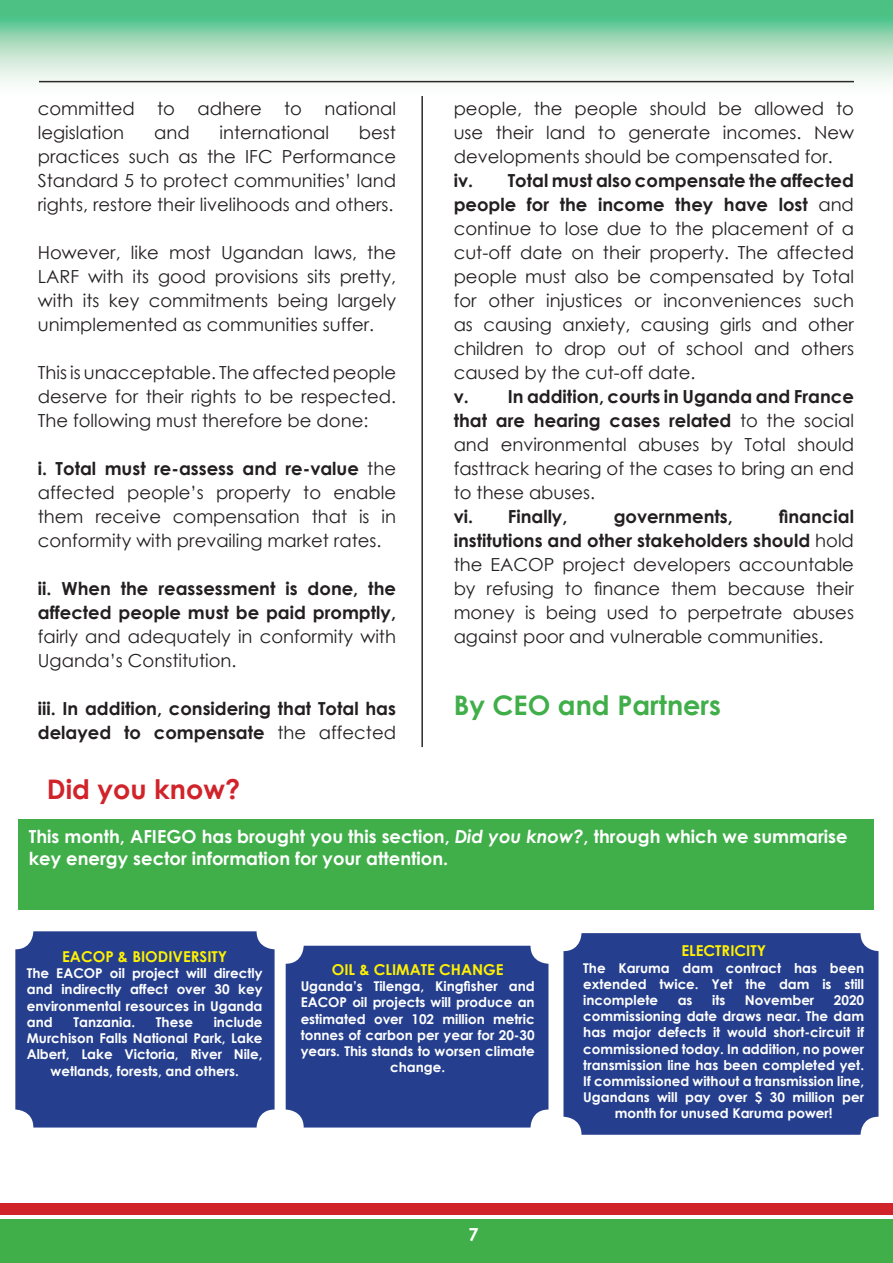
<style>
.page{position:relative;width:893px;height:1263px;background:#fff}
.page>*{position:absolute;margin:0;border:0;box-sizing:border-box;transform-origin:0 0}
.t1{font:700 27px "Century Gothic";color:#40ae49}
.t2{font:700 27px "Century Gothic";color:#d1232a}
.t3{font:18px/24px "Century Gothic";color:#231f20;text-align:justify}
.t4{font:700 18px/24px "Century Gothic";color:#231f20;text-align:justify}
.t5{font:700 18px/21.6px "Century Gothic";color:#fff}
.t6{font:700 15px "Century Gothic";color:#fff101}
.t7{font:700 13.5px/16.2px "Century Gothic";color:#fff;text-align:justify}
.s1{font-weight:700}
.s2{font-weight:400}
.s3{font-style:italic}
</style>
<div class="page">
<div style="left:1px;top:1204px;width:892px;height:11px;background:#d1232a"></div>
<div style="left:0;top:1220px;width:893px;height:43px;background:#40ae49"></div>
<svg style="left:0;top:0;width:893px;height:83px;background:#9bd8b6"></svg>
<div style="left:18px;top:819px;width:855px;height:90px;background:#40ae49"></div>
<hr style="left:421px;top:96px;width:2px;height:651px;background:#231f20">
<hr style="left:39px;top:81px;width:815px;height:1px;background:#231f20">
<div style="left:15px;top:931px;width:260px;height:196px;background:#253f8e;border-radius:18px"></div>
<div style="left:286px;top:946px;width:262px;height:181px;background:#253f8e;border-radius:18px"></div>
<div style="left:563px;top:933px;width:315px;height:202px;background:#253f8e;border-radius:18px"></div>
<p class="t3" style="left:38px;top:96px;width:360px">committed to adhere to national legislation</p>
<p class="t3" style="left:154px;top:120px;width:37px">and</p>
<p class="t3" style="left:220px;top:120px;width:111px">international</p>
<p class="t3" style="left:38px;top:120px;width:360px;text-indent:321px">best practices such as the IFC Performance Standard 5 to protect communities’ land rights, restore their livelihoods and others.</p>
<p class="t3" style="left:38px;top:240px;width:360px">However, like most Ugandan laws, the LARF with its good provisions sits pretty, with its key commitments being largely unimplemented as communities suffer.</p>
<p class="t3" style="left:38px;top:360px;width:360px">This is unacceptable. The affected people deserve for their rights to be respected.<br>The following must therefore be done:</p>
<p class="t3" style="left:38px;top:456px;width:360px"><span class="s1">i. Total must re-assess and re-value</span> the affected people’s property to enable them receive compensation that is in conformity with prevailing market rates.</p>
<p class="t4" style="left:38px;top:576px;width:360px">ii. When the reassessment is done, the affected people must be paid promptly, <span class="s2">fairly and adequately in conformity with Uganda’s Constitution.</span></p>
<p class="t4" style="left:38px;top:696px;width:360px">iii. In addition, considering that Total has delayed to compensate <span class="s2">the affected</span></p>
<p class="t3" style="left:454px;top:96px;width:402px">people, the people should be allowed to use their land to generate incomes. New developments should be compensated for.</p>
<p class="t3" style="left:454px;top:168px;width:402px"><span class="s1">iv. Total must also compensate the affected people for the income they have lost</span> and continue to lose due to the placement of a cut-off date on their property. The affected people must also be compensated by Total for other injustices or inconveniences such as causing anxiety, causing girls and other children to drop out of school and others caused by the cut-off date.</p>
<p class="t3" style="left:454px;top:384px;width:402px"><span class="s1">v. In addition, courts in Uganda and France that are hearing cases related</span> to the social and environmental abuses by Total should fasttrack hearing of the cases to bring an end to these abuses.</p>
<p class="t4" style="left:454px;top:504px;width:115px">vi. Finally,</p>
<p class="t4" style="left:614px;top:504px;width:121px">governments,</p>
<p class="t3" style="left:454px;top:504px;width:402px;text-indent:325px"><span class="s1">financial institutions and other stakeholders should</span> hold the EACOP project developers accountable by refusing to finance them because their money is being used to perpetrate abuses against poor and vulnerable communities.</p>
<p class="t1" style="left:454px;top:685px;width:269px">By CEO and Partners</p>
<p class="t2" style="left:47px;top:768px;width:195px">Did you know?</p>
<p class="t5" style="left:29px;top:825px;width:820px">This month, AFIEGO has brought you this section, <span class="s3">Did you know?</span>, through which we summarise key energy sector information for your attention.</p>
<p class="t6" style="left:62px;top:945px;width:167px">EACOP &amp; BIODIVERSITY</p>
<p class="t7" style="left:27px;top:965px;width:237px">The EACOP oil project will directly and indirectly affect over 30 key environmental resources in Uganda and</p>
<p class="t7" style="left:73px;top:1013px;width:63px">Tanzania.</p>
<p class="t7" style="left:156px;top:1013px;width:38px">These</p>
<p class="t7" style="left:214px;top:1013px;width:50px">include</p>
<p class="t7" style="left:27px;top:1029px;width:237px">Murchison Falls National Park, Lake</p>
<p class="t7" style="left:27px;top:1046px;width:237px">Albert, Lake Victoria, River Nile,</p>
<p class="t7" style="left:51px;top:1062px;width:190px">wetlands, forests, and others.</p>
<p class="t6" style="left:332px;top:958px;width:173px">OIL &amp; CLIMATE CHANGE</p>
<p class="t7" style="left:301px;top:977px;width:236px;text-align:center">Uganda’s Tilenga, Kingfisher and<br>EACOP oil projects will produce an estimated over 102 million metric tonnes of carbon per year for 20-30 years. This stands to worsen climate change.</p>
<p class="t5" style="left:468px;top:1222px;width:12px">7</p>
<p class="t6" style="left:681px;top:939px;width:86px">ELECTRICITY</p>
<p class="t7" style="left:583px;top:959px;width:282px">The Karuma dam contract has been extended twice. Yet the dam is still incomplete</p>
<p class="t7" style="left:678px;top:991px;width:16px">as</p>
<p class="t7" style="left:712px;top:991px;width:15px">its</p>
<p class="t7" style="left:745px;top:991px;width:71px">November</p>
<p class="t7" style="left:834px;top:991px;width:32px">2020</p>
<p class="t7" style="left:583px;top:1007px;width:282px">commissioning date draws near. The dam</p>
<p class="t7" style="left:583px;top:1024px;width:282px">has major defects it would short-circuit if</p>
<p class="t7" style="left:583px;top:1040px;width:282px">commissioned today. In addition, no power</p>
<p class="t7" style="left:583px;top:1056px;width:282px">transmission line has been completed yet.</p>
<p class="t7" style="left:583px;top:1072px;width:282px">If commissioned without a transmission line,</p>
<p class="t7" style="left:583px;top:1088px;width:282px">Ugandans will pay over $ 30 million per</p>
<p class="t7" style="left:615px;top:1105px;width:219px">month for unused Karuma power!</p>
</div>
